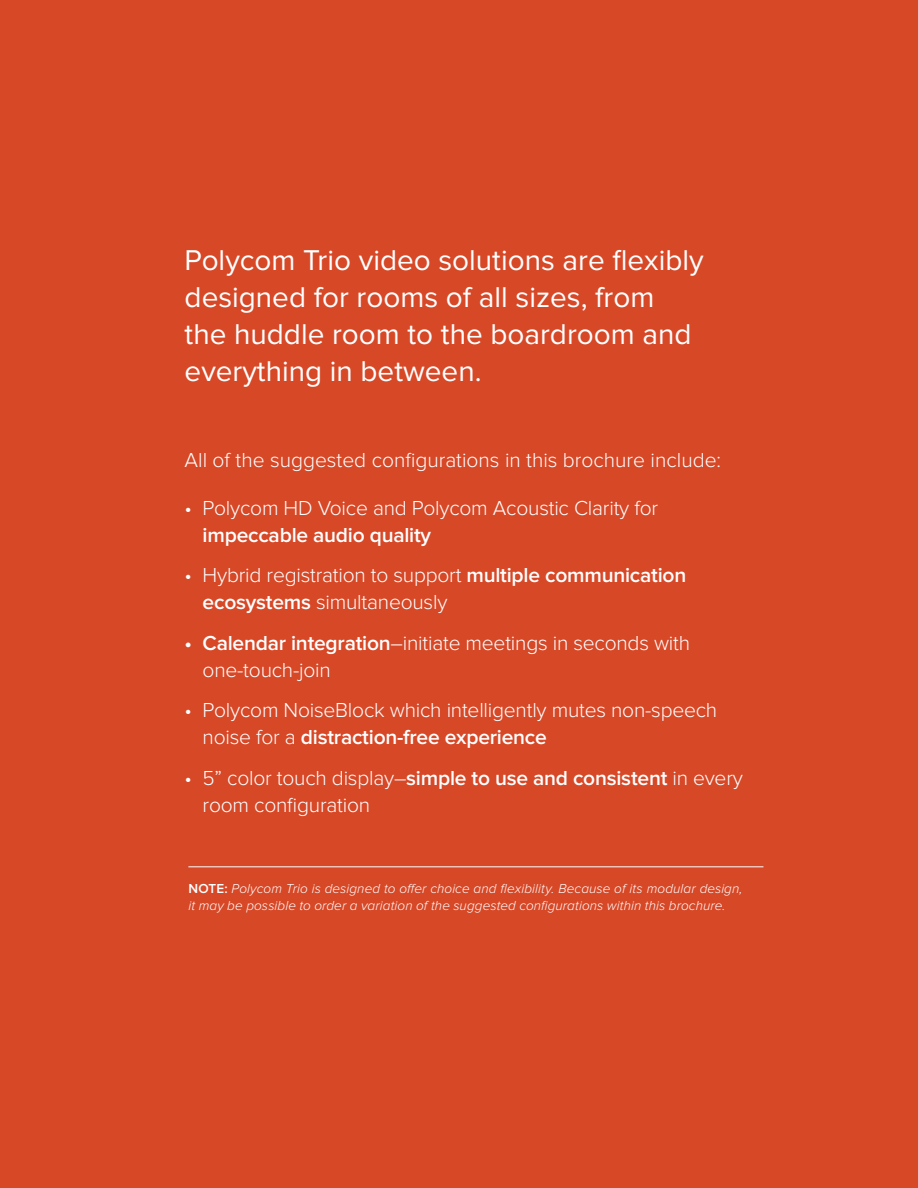
<style>
.page{position:relative;width:918px;height:1188px;background:#d74827}
.page>*{position:absolute;margin:0;border:0;box-sizing:border-box;transform-origin:0 0}
.t1{font:29.7px/37px "Proxima Nova";color:#fff}
.t2{font:300 21px/27px "Proxima Nova";letter-spacing:-.01em;color:#fff}
.Note{font:italic 300 13.5px/16.5px "Proxima Nova";letter-spacing:.01em;color:#fff}
.s1{font-weight:600}
.s2{font-weight:600;font-style:normal}
</style>
<div class="page">
<hr style="left:188px;top:867px;width:575px;height:1px;background:#fff">
<p class="t1" style="left:185px;top:242px;width:521px">Polycom Trio video solutions are flexibly designed for rooms of all sizes, from<br>the huddle room to the boardroom and everything in between.</p>
<p class="t2" style="left:185px;top:447px;width:538px">All of the suggested configurations in this brochure include:</p>
<p class="t2" style="left:203px;top:494px;width:457px;text-indent:-18px">• Polycom HD Voice and Polycom Acoustic Clarity for <span class="s1">impeccable audio quality</span></p>
<p class="t2" style="left:203px;top:562px;width:485px;text-indent:-18px">• Hybrid registration to support <span class="s1">multiple communication ecosystems</span> simultaneously</p>
<p class="t2" style="left:203px;top:629px;width:489px;text-indent:-18px"><span class="s1">• Calendar integration</span>–initiate meetings in seconds with one-touch-join</p>
<p class="t2" style="left:203px;top:697px;width:516px;text-indent:-18px">• Polycom NoiseBlock which intelligently mutes non-speech noise for a <span class="s1">distraction-free experience</span></p>
<p class="t2" style="left:203px;top:764px;width:542px;text-indent:-18px">• 5” color touch display–<span class="s1">simple to use and consistent</span> in every room configuration</p>
<p class="Note" style="left:188px;top:881px;width:556px"><span class="s2">NOTE:</span> Polycom Trio is designed to offer choice and flexibility. Because of its modular design, it may be possible to order a variation of the suggested configurations within this brochure.</p>
</div>
